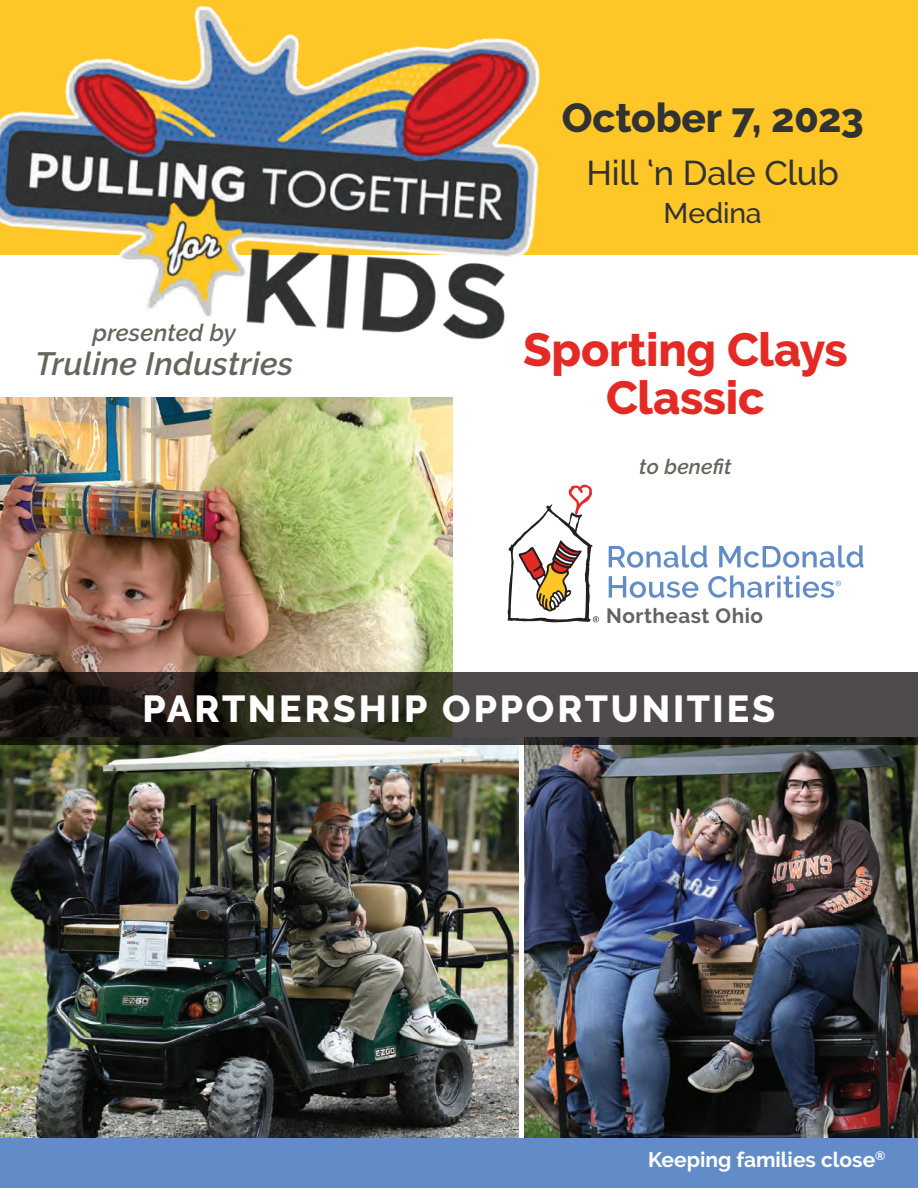
<style>
.page{position:relative;width:918px;height:1188px;background:#fff}
.page>*{position:absolute;margin:0;border:0;box-sizing:border-box;transform-origin:0 0}
.t1{font:800 46.5px/48px "Raleway";letter-spacing:-.005em;color:#e42a25;text-align:center}
.t2{font:800 40.5px "Raleway";letter-spacing:-.005em;color:#313232}
.t3{font:800 37.5px "Raleway";letter-spacing:.075em;color:#fff}
.t4{font:500 34.5px "Raleway";letter-spacing:-.01em;color:#313232}
.t5{font:italic 600 32.1px "Raleway";letter-spacing:.01em;color:#67645c}
.t6{font:500 28.5px "Raleway";letter-spacing:-.005em;color:#313232}
.t7{font:italic 600 23.7px "Raleway";letter-spacing:.01em;color:#67645c}
.t8{font:700 21px "Raleway";color:#fff}
.t9{font:italic 600 21px "Raleway";letter-spacing:.01em;color:#67645c}
.t10{font:700 20.7px "Raleway";letter-spacing:.025em;color:#636366}
</style>
<div class="page">
<img style="left:525px;top:745px;width:393px;height:393px">
<img style="left:0;top:397px;width:453px;height:275px">
<img style="left:0;top:745px;width:519px;height:393px">
<div style="left:0;top:0;width:918px;height:255px;background:#fec627"></div>
<svg style="left:609px;top:545px;width:98px;height:23px"></svg>
<svg style="left:719px;top:545px;width:144px;height:23px"></svg>
<svg style="left:609px;top:576px;width:89px;height:22px"></svg>
<svg style="left:507px;top:484px;width:92px;height:139px"></svg>
<svg style="left:708px;top:576px;width:133px;height:22px"></svg>
<svg style="left:0;top:672px;width:918px;height:73px;background:#393632"></svg>
<div style="left:0;top:1138px;width:918px;height:50px;background:#628cc8"></div>
<img style="left:0;top:5px;width:540px;height:335px">
<p class="t7" style="left:93px;top:319px;width:145px">presented by</p>
<p class="t5" style="left:35px;top:345px;width:260px">Truline Industries</p>
<p class="t2" style="left:562px;top:95px;width:303px">October 7, 2023</p>
<p class="t4" style="left:586px;top:153px;width:254px">Hill ‘n Dale Club</p>
<p class="t6" style="left:664px;top:196px;width:100px">Medina</p>
<p class="t1" style="left:523px;top:326px;width:326px">Sporting Clays<br>Classic</p>
<p class="t9" style="left:639px;top:455px;width:94px">to benefit</p>
<p class="t10" style="left:606px;top:603px;width:158px">Northeast Ohio</p>
<p class="t3" style="left:143px;top:687px;width:634px">PARTNERSHIP OPPORTUNITIES</p>
<p class="t8" style="left:648px;top:1148px;width:239px">Keeping families close<sup>®</sup></p>
</div>
